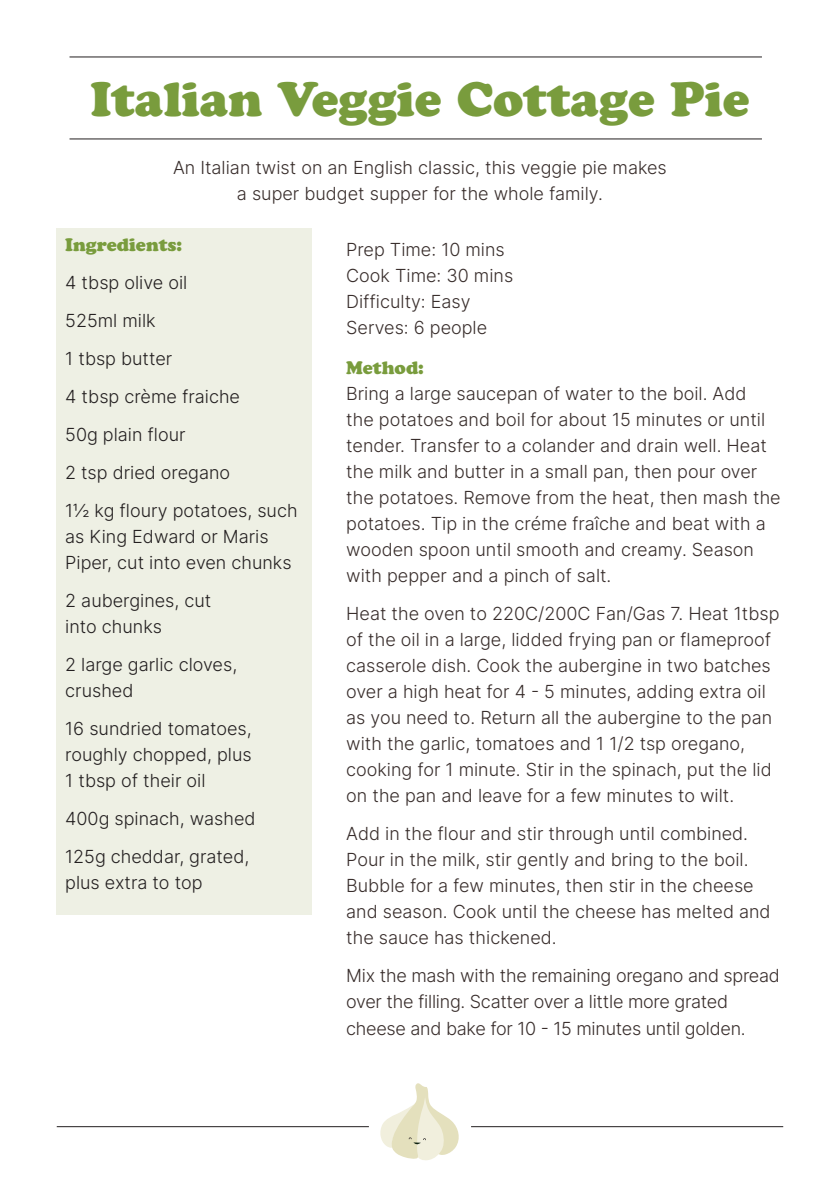
<style>
.page{position:relative;width:840px;height:1191px;background:#fff}
.page>*{position:absolute;margin:0;border:0;box-sizing:border-box;transform-origin:0 0}
.t1{font:48px "Cooper Black Std";color:#799c3d}
.t2{font:300 18px/26px "Inter";color:#382d2b}
.t3{font:300 18px/26px "Inter";color:#231f20}
.t4{font:18px "Cooper Black Std";color:#799c3d}
</style>
<div class="page">
<div style="left:57px;top:228px;width:255px;height:686px;background:#eef0e4"></div>
<hr style="left:69px;top:57px;width:692px;height:1px;background:#231f20">
<hr style="left:69px;top:139px;width:692px;height:1px;background:#231f20">
<hr style="left:57px;top:1126px;width:312px;height:1px;background:#231f20">
<hr style="left:471px;top:1126px;width:311px;height:1px;background:#231f20">
<svg style="left:380px;top:1083px;width:79px;height:77px"></svg>
<p class="t1" style="left:90px;top:70px;width:660px">Italian Veggie Cottage Pie</p>
<p class="t2" style="left:173px;top:154px;width:495px;text-align:center">An Italian twist on an English classic, this veggie pie makes a super budget supper for the whole family.</p>
<p class="t4" style="left:65px;top:234px;width:118px">Ingredients:</p>
<p class="t3" style="left:65px;top:269px;width:124px">4 tbsp olive oil</p>
<p class="t3" style="left:65px;top:307px;width:92px">525ml milk</p>
<p class="t3" style="left:65px;top:345px;width:108px">1 tbsp butter</p>
<p class="t3" style="left:65px;top:383px;width:176px">4 tbsp crème fraiche</p>
<p class="t3" style="left:65px;top:421px;width:122px">50g plain flour</p>
<p class="t3" style="left:65px;top:459px;width:166px">2 tsp dried oregano</p>
<p class="t3" style="left:65px;top:497px;width:234px">1½ kg floury potatoes, such as King Edward or Maris<br>Piper, cut into even chunks</p>
<p class="t3" style="left:65px;top:587px;width:147px">2 aubergines, cut into chunks</p>
<p class="t3" style="left:65px;top:651px;width:173px">2 large garlic cloves, crushed</p>
<p class="t3" style="left:65px;top:715px;width:188px;text-align:justify">16 sundried tomatoes, roughly chopped, plus 1 tbsp of their oil</p>
<p class="t3" style="left:65px;top:805px;width:192px">400g spinach, washed</p>
<p class="t3" style="left:65px;top:843px;width:185px">125g cheddar, grated, plus extra to top</p>
<p class="t2" style="left:346px;top:236px;width:160px">Prep Time: 10 mins</p>
<p class="t2" style="left:346px;top:262px;width:168px">Cook Time: 30 mins</p>
<p class="t2" style="left:346px;top:288px;width:126px">Difficulty: Easy</p>
<p class="t2" style="left:346px;top:314px;width:142px">Serves: 6 people</p>
<p class="t4" style="left:346px;top:357px;width:79px">Method:</p>
<p class="t2" style="left:346px;top:380px;width:436px">Bring a large saucepan of water to the boil. Add<br>the potatoes and boil for about 15 minutes or until tender. Transfer to a colander and drain well. Heat the milk and butter in a small pan, then pour over the potatoes. Remove from the heat, then mash the potatoes. Tip in the créme fraîche and beat with a wooden spoon until smooth and creamy. Season with pepper and a pinch of salt.</p>
<p class="t2" style="left:346px;top:600px;width:434px">Heat the oven to 220C/200C Fan/Gas 7. Heat 1tbsp of the oil in a large, lidded frying pan or flameproof casserole dish. Cook the aubergine in two batches over a high heat for 4 - 5 minutes, adding extra oil as you need to. Return all the aubergine to the pan with the garlic, tomatoes and 1 1/2 tsp oregano, cooking for 1 minute. Stir in the spinach, put the lid on the pan and leave for a few minutes to wilt.</p>
<p class="t2" style="left:346px;top:820px;width:425px">Add in the flour and stir through until combined.<br>Pour in the milk, stir gently and bring to the boil.<br>Bubble for a few minutes, then stir in the cheese and season. Cook until the cheese has melted and the sauce has thickened.</p>
<p class="t2" style="left:346px;top:962px;width:435px">Mix the mash with the remaining oregano and spread over the filling. Scatter over a little more grated cheese and bake for 10 - 15 minutes until golden.</p>
</div>
